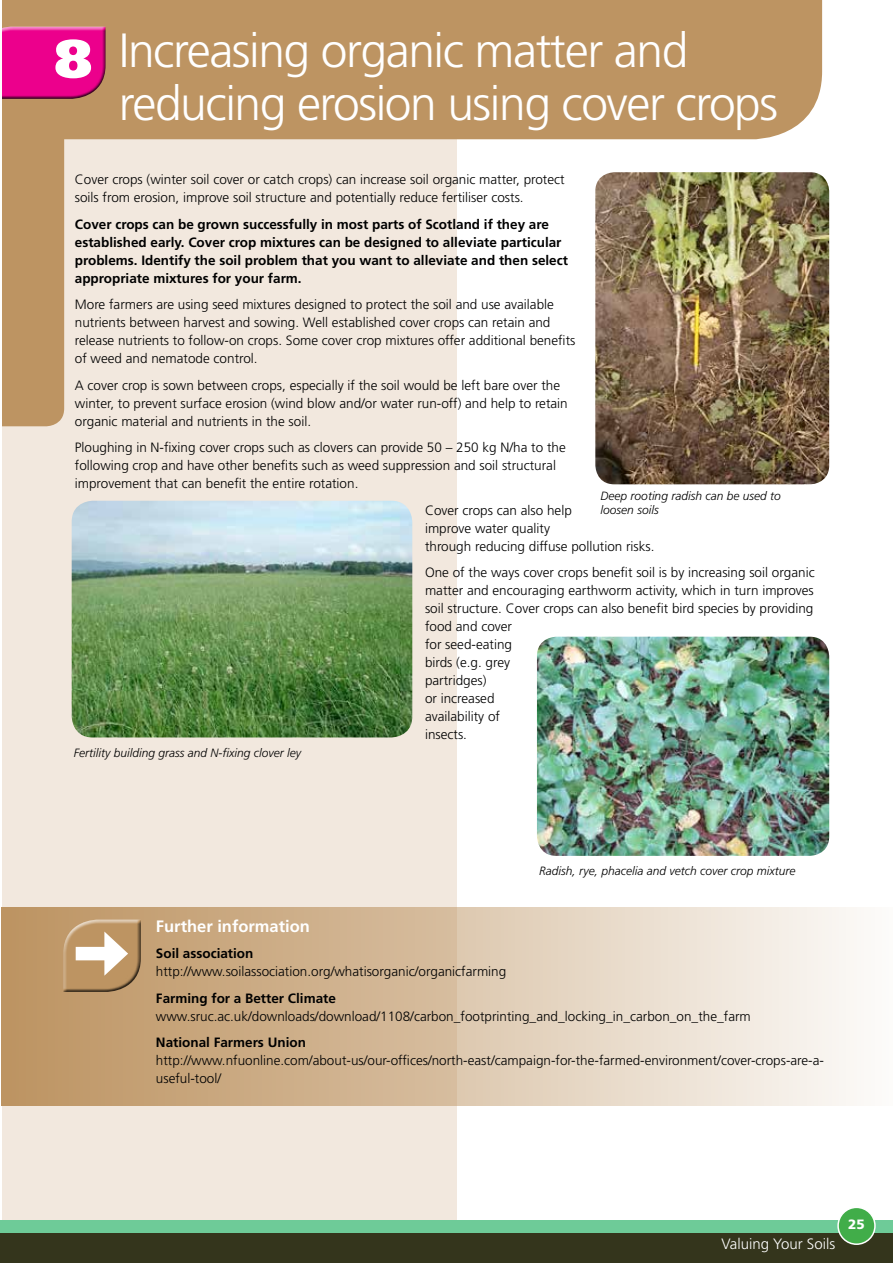
<style>
.page{position:relative;width:893px;height:1263px;background:#fff}
.page>*{position:absolute;margin:0;border:0;box-sizing:border-box;transform-origin:0 0}
.t1{font:300 48px/52.9px "Frutiger LT Std";letter-spacing:-.03em;color:#fff}
.t2{font:700 16.5px "Frutiger LT Std";color:#fff}
.t3{font:300 15px "Frutiger LT Std";color:#fff}
.t4{font:300 13.5px/18px "Frutiger LT Std";color:#000}
.t5{font:700 13.5px/18px "Frutiger LT Std";color:#000}
.t6{font:900 13.5px "Frutiger LT Std";color:#fff}
.t7{font:italic 300 12px/14.4px "Frutiger LT Std";color:#000}
.s1{font-weight:900;font-size:54px}
</style>
<div class="page">
<div style="left:0;top:1233px;width:893px;height:30px;background:#34351c"></div>
<div style="left:0;top:0;width:457px;height:1222px;background:#f2e8de"></div>
<div style="left:106px;top:0;width:716px;height:139px;background:#bd9462"></div>
<svg style="left:1px;top:0;width:105px;height:426px"></svg>
<div style="left:0;top:22px;width:109px;height:77px;background:#bd9462"></div>
<div style="left:0;top:24px;width:110px;height:75px;background:#000;opacity:.75"></div>
<hr style="left:0;top:0;width:1px;height:1227px;background:#fff">
<div style="left:0;top:1220px;width:893px;height:13px;background:#6ecb98"></div>
<div style="left:838px;top:1207px;width:37px;height:37px;background:#41ad49;border-radius:50%"></div>
<div style="left:837px;top:1206px;width:39px;height:39px;border:2px solid #fff;border-radius:50%"></div>
<hr style="left:0;top:0;width:3px;height:419px;background:#bd9462">
<div style="left:1px;top:907px;width:892px;height:199px;background:linear-gradient(to right,#b98e59,#fdfbfa)"></div>
<div style="left:59px;top:915px;width:85px;height:77px;background:#c29d6f"></div>
<div style="left:60px;top:917px;width:85px;height:75px;background:#c4a074"></div>
<svg style="left:63px;top:919px;width:78px;height:73px;background:#c3a37d"></svg>
<img style="left:72px;top:501px;width:340px;height:236px">
<img style="left:595px;top:172px;width:234px;height:312px">
<img style="left:537px;top:637px;width:292px;height:219px">
<h1 class="t1" style="left:119px;top:25px;width:661px;text-indent:-64px"><span class="s1">8</span> Increasing organic matter and reducing erosion using cover crops</h1>
<p class="t4" style="left:75px;top:171px;width:491px">Cover crops (winter soil cover or catch crops) can increase soil organic matter, protect soils from erosion, improve soil structure and potentially reduce fertiliser costs.</p>
<p class="t5" style="left:75px;top:215px;width:495px">Cover crops can be grown successfully in most parts of Scotland if they are established early. Cover crop mixtures can be designed to alleviate particular problems. Identify the soil problem that you want to alleviate and then select appropriate mixtures for your farm.</p>
<p class="t4" style="left:75px;top:296px;width:502px">More farmers are using seed mixtures designed to protect the soil and use available nutrients between harvest and sowing. Well established cover crops can retain and release nutrients to follow-on crops. Some cover crop mixtures offer additional benefits of weed and nematode control.</p>
<p class="t4" style="left:75px;top:376px;width:494px">A cover crop is sown between crops, especially if the soil would be left bare over the winter, to prevent surface erosion (wind blow and/or water run-off) and help to retain organic material and nutrients in the soil.</p>
<p class="t4" style="left:75px;top:439px;width:492px">Ploughing in N-fixing cover crops such as clovers can provide 50 – 250 kg N/ha to the following crop and have other benefits such as weed suppression and soil structural improvement that can benefit the entire rotation.</p>
<p class="t4" style="left:425px;top:501px;width:231px">Cover crops can also help<br>improve water quality<br>through reducing diffuse pollution risks.</p>
<p class="t4" style="left:425px;top:564px;width:391px">One of the ways cover crops benefit soil is by increasing soil organic matter and encouraging earthworm activity, which in turn improves soil structure. Cover crops can also benefit bird species by providing food and cover<br>for seed-eating<br>birds (e.g. grey<br>partridges)<br>or increased<br>availability of<br>insects.</p>
<p class="t7" style="left:601px;top:488px;width:182px">Deep rooting radish can be used to loosen soils</p>
<p class="t7" style="left:74px;top:746px;width:229px">Fertility building grass and N-fixing clover ley</p>
<p class="t7" style="left:539px;top:863px;width:258px">Radish, rye, phacelia and vetch cover crop mixture</p>
<p class="t2" style="left:156px;top:916px;width:156px">Further information</p>
<p class="t5" style="left:156px;top:945px;width:99px">Soil association</p>
<p class="t4" style="left:156px;top:963px;width:352px">http://www.soilassociation.org/whatisorganic/organicfarming</p>
<p class="t5" style="left:156px;top:989px;width:182px">Farming for a Better Climate</p>
<p class="t4" style="left:156px;top:1007px;width:596px">www.sruc.ac.uk/downloads/download/1108/carbon_footprinting_and_locking_in_carbon_on_the_farm</p>
<p class="t5" style="left:156px;top:1034px;width:152px">National Farmers Union</p>
<p class="t4" style="left:156px;top:1052px;width:670px">http://www.nfuonline.com/about-us/our-offices/north-east/campaign-for-the-farmed-environment/cover-crops-are-a&shy;useful-tool/</p>
<p class="t3" style="left:722px;top:1235px;width:115px">Valuing Your Soils</p>
<p class="t6" style="left:848px;top:1216px;width:18px">25</p>
</div>
